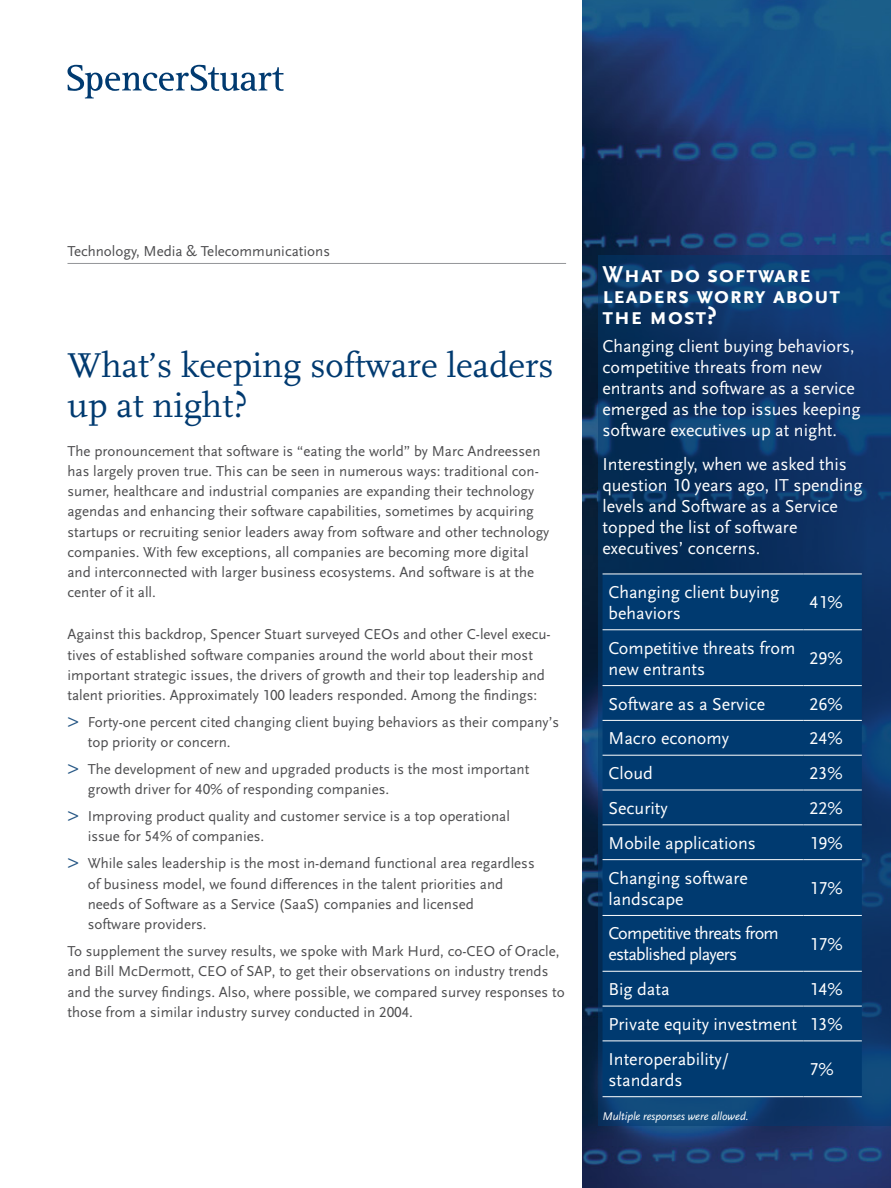
<style>
.page{position:relative;width:891px;height:1188px;background:#fff}
.page>*{position:absolute;margin:0;border:0;box-sizing:border-box;transform-origin:0 0}
.t1{font:36px/40.5px "Scala Pro";color:#003a70}
.t2{font:700 24px/21px "Scala Sans Pro";letter-spacing:.02em;color:#fff}
.t3{font:18px/21px "Scala Sans Pro";color:#fff}
.t4{font:18px/21px "Scala Sans Pro";letter-spacing:-.04em;color:#fff}
.t5{font:15px/20.2px "Scala Sans Pro";color:#4d4d4f}
.t6{font:italic 11.7px "Scala Sans Pro";letter-spacing:-.01em;color:#fff}
.s1{font-family:"Scala Pro";font-stretch:condensed;font-size:21px;color:#265785}
</style>
<div class="page">
<svg style="left:68px;top:65px;width:216px;height:33px"></svg>
<hr style="left:68px;top:263px;width:498px;height:1px;background:#939598">
<img style="left:582px;top:0;width:309px;height:1188px">
<svg style="left:599px;top:255px;width:292px;height:870px;background:#0b3566"></svg>
<div style="left:603px;top:575px;width:259px;height:521px;background:#003a70"></div>
<hr style="left:603px;top:574px;width:201px;height:1px;background:#fff">
<hr style="left:804px;top:574px;width:58px;height:1px;background:#fff">
<hr style="left:603px;top:629px;width:201px;height:1px;background:#fff">
<hr style="left:804px;top:629px;width:58px;height:1px;background:#fff">
<hr style="left:603px;top:685px;width:201px;height:1px;background:#fff">
<hr style="left:804px;top:685px;width:58px;height:1px;background:#fff">
<hr style="left:603px;top:720px;width:201px;height:1px;background:#fff">
<hr style="left:804px;top:720px;width:58px;height:1px;background:#fff">
<hr style="left:603px;top:755px;width:201px;height:1px;background:#fff">
<hr style="left:804px;top:755px;width:58px;height:1px;background:#fff">
<hr style="left:603px;top:790px;width:201px;height:1px;background:#fff">
<hr style="left:804px;top:790px;width:58px;height:1px;background:#fff">
<hr style="left:603px;top:824px;width:201px;height:1px;background:#fff">
<hr style="left:804px;top:824px;width:58px;height:1px;background:#fff">
<hr style="left:603px;top:859px;width:201px;height:1px;background:#fff">
<hr style="left:804px;top:859px;width:58px;height:1px;background:#fff">
<hr style="left:603px;top:915px;width:201px;height:1px;background:#fff">
<hr style="left:804px;top:915px;width:58px;height:1px;background:#fff">
<hr style="left:603px;top:971px;width:201px;height:1px;background:#fff">
<hr style="left:804px;top:971px;width:58px;height:1px;background:#fff">
<hr style="left:603px;top:1006px;width:201px;height:1px;background:#fff">
<hr style="left:804px;top:1006px;width:58px;height:1px;background:#fff">
<hr style="left:603px;top:1041px;width:201px;height:1px;background:#fff">
<hr style="left:804px;top:1041px;width:58px;height:1px;background:#fff">
<hr style="left:603px;top:1096px;width:201px;height:1px;background:#fff">
<hr style="left:804px;top:1096px;width:58px;height:1px;background:#fff">
<p class="t5" style="left:68px;top:241px;width:264px">Technology, Media &amp; Telecommunications</p>
<h1 class="t1" style="left:68px;top:344px;width:488px">What’s keeping software leaders up at night?</h1>
<p class="t5" style="left:68px;top:441px;width:483px">The pronouncement that software is “eating the world” by Marc Andreessen has largely proven true. This can be seen in numerous ways: traditional con&shy;sumer, healthcare and industrial companies are expanding their technology agendas and enhancing their software capabilities, sometimes by acquiring startups or recruiting senior leaders away from software and other technology companies. With few exceptions, all companies are becoming more digital and interconnected with larger business ecosystems. And software is at the center of it all.</p>
<p class="t5" style="left:68px;top:624px;width:485px">Against this backdrop, Spencer Stuart surveyed CEOs and other C-level execu&shy;tives of established software companies around the world about their most important strategic issues, the drivers of growth and their top leadership and talent priorities. Approximately 100 leaders responded. Among the findings:</p>
<p class="t5" style="left:88px;top:712px;width:473px;text-indent:-20px"><span class="s1">&gt;</span> Forty-one percent cited changing client buying behaviors as their company’s top priority or concern.</p>
<p class="t5" style="left:88px;top:759px;width:443px;text-indent:-20px"><span class="s1">&gt;</span> The development of new and upgraded products is the most important growth driver for 40% of responding companies.</p>
<p class="t5" style="left:88px;top:806px;width:424px;text-indent:-20px"><span class="s1">&gt;</span> Improving product quality and customer service is a top operational issue for 54% of companies.</p>
<p class="t5" style="left:88px;top:853px;width:448px;text-indent:-20px"><span class="s1">&gt;</span> While sales leadership is the most in-demand functional area regardless of business model, we found differences in the talent priorities and needs of Software as a Service (SaaS) companies and licensed<br>software providers.</p>
<p class="t5" style="left:68px;top:941px;width:499px">To supplement the survey results, we spoke with Mark Hurd, co-CEO of Oracle, and Bill McDermott, CEO of SAP, to get their observations on industry trends and the survey findings. Also, where possible, we compared survey responses to those from a similar industry survey conducted in 2004.</p>
<h2 class="t2" style="left:603px;top:264px;width:239px">What do software leaders worry about the most?</h2>
<p class="t3" style="left:603px;top:335px;width:260px">Changing client buying behaviors, competitive threats from new entrants and software as a service emerged as the top issues keeping software executives up at night.</p>
<p class="t3" style="left:603px;top:454px;width:261px">Interestingly, when we asked this question 10 years ago, IT spending levels and Software as a Service topped the list of software executives’ concerns.</p>
<p class="t3" style="left:609px;top:582px;width:172px">Changing client buying behaviors</p>
<p class="t3" style="left:810px;top:592px;width:35px">41%</p>
<p class="t3" style="left:609px;top:637px;width:188px">Competitive threats from new entrants</p>
<p class="t3" style="left:810px;top:648px;width:35px">29%</p>
<p class="t3" style="left:609px;top:693px;width:158px">Software as a Service</p>
<p class="t3" style="left:810px;top:693px;width:35px">26%</p>
<p class="t3" style="left:609px;top:728px;width:122px">Macro economy</p>
<p class="t3" style="left:810px;top:728px;width:35px">24%</p>
<p class="t3" style="left:609px;top:763px;width:46px">Cloud</p>
<p class="t3" style="left:810px;top:763px;width:35px">23%</p>
<p class="t3" style="left:609px;top:798px;width:61px">Security</p>
<p class="t3" style="left:810px;top:798px;width:35px">22%</p>
<p class="t3" style="left:609px;top:832px;width:149px">Mobile applications</p>
<p class="t3" style="left:810px;top:832px;width:35px">19%</p>
<p class="t3" style="left:609px;top:867px;width:141px">Changing software landscape</p>
<p class="t3" style="left:810px;top:878px;width:35px">17%</p>
<p class="t4" style="left:609px;top:923px;width:172px">Competitive threats from established players</p>
<p class="t3" style="left:810px;top:934px;width:35px">17%</p>
<p class="t3" style="left:609px;top:979px;width:63px">Big data</p>
<p class="t3" style="left:609px;top:972px;width:236px;line-height:34.8px;text-align:justify;text-indent:201px">14% Private equity investment 13% Interoperability/</p>
<p class="t3" style="left:609px;top:1070px;width:76px">standards</p>
<p class="t3" style="left:810px;top:1059px;width:26px">7%</p>
<p class="t6" style="left:603px;top:1109px;width:148px">Multiple responses were allowed.</p>
</div>
